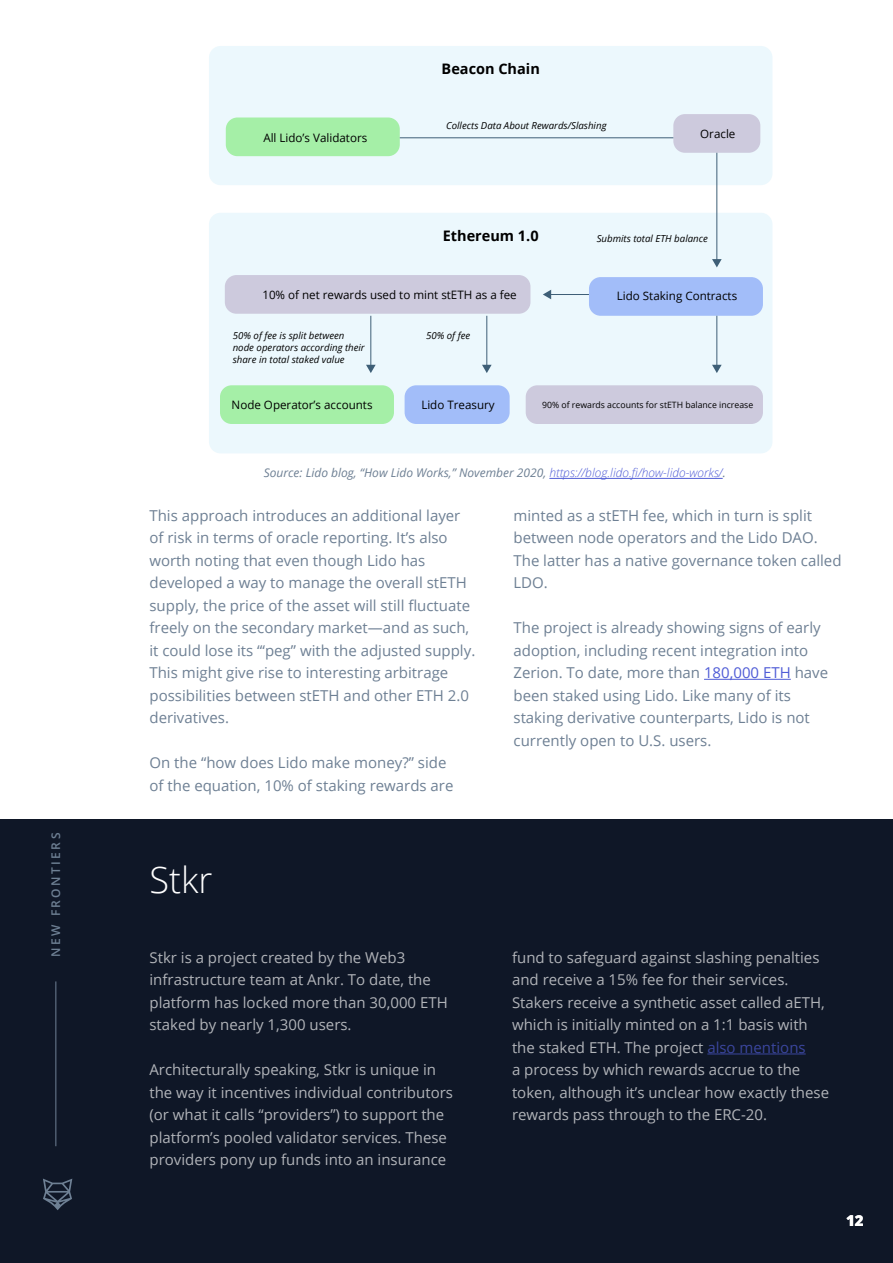
<style>
.page{position:relative;width:893px;height:1263px;background:#fff}
.page>*{position:absolute;margin:0;border:0;box-sizing:border-box;transform-origin:0 0}
.t1{font:300 36px "Open Sans";color:#fff}
.t2{font:15px/22.5px "Open Sans";color:#6e8094}
.t3{font:15px/22.5px "Open Sans";color:#fff}
.t4{font:800 15px "Open Sans";color:#fff}
.t5{font:700 14.55px "Open Sans";color:#000}
.t6{font:italic 12px "Open Sans";color:#6e8094}
.t7{font:600 12px "Open Sans";letter-spacing:.2em;color:#6e8094}
.t8{font:11.55px "Open Sans";color:#000}
.t9{font:italic 9.6px/11.6px "Open Sans";color:#000}
.t10{font:8.7px "Open Sans";color:#000}
.s1{font-weight:300;color:#4f5cd6}
.s2{color:#4f5cd6}
</style>
<div class="page">
<div style="left:0;top:820px;width:893px;height:443px;background:#0f1727"></div>
<hr style="left:707px;top:1053px;width:99px;height:1px;background:#4f5cd6">
<hr style="left:55px;top:981px;width:1px;height:165px;background:#6e8094">
<svg style="left:43px;top:1178px;width:29px;height:32px"></svg>
<div style="left:209px;top:46px;width:563px;height:139px;background:#ecf8fd;border-radius:12px"></div>
<div style="left:209px;top:213px;width:563px;height:240px;background:#ecf8fd;border-radius:12px"></div>
<div style="left:226px;top:117px;width:174px;height:39px;background:#a5efa7;border-radius:12px"></div>
<div style="left:673px;top:114px;width:87px;height:39px;background:#cdcadd;border-radius:12px"></div>
<hr style="left:400px;top:137px;width:273px;height:1px;background:#3e5f77">
<hr style="left:716px;top:153px;width:1px;height:107px;background:#3e5f77">
<svg style="left:712px;top:259px;width:10px;height:8px"></svg>
<div style="left:589px;top:277px;width:174px;height:39px;background:#a2bdf9;border-radius:12px"></div>
<hr style="left:550px;top:294px;width:39px;height:1px;background:#3e5f77">
<svg style="left:543px;top:290px;width:8px;height:9px"></svg>
<div style="left:225px;top:275px;width:305px;height:39px;background:#cdcadd;border-radius:12px"></div>
<div style="left:526px;top:385px;width:237px;height:39px;background:#cdcadd;border-radius:12px"></div>
<div style="left:405px;top:385px;width:105px;height:39px;background:#a2bdf9;border-radius:12px"></div>
<div style="left:220px;top:385px;width:174px;height:39px;background:#a5efa7;border-radius:12px"></div>
<hr style="left:716px;top:316px;width:1px;height:50px;background:#3e5f77">
<svg style="left:712px;top:365px;width:10px;height:8px"></svg>
<hr style="left:486px;top:316px;width:1px;height:50px;background:#3e5f77">
<svg style="left:482px;top:365px;width:10px;height:8px"></svg>
<hr style="left:370px;top:316px;width:1px;height:50px;background:#3e5f77">
<svg style="left:366px;top:365px;width:10px;height:8px"></svg>
<hr style="left:704px;top:679px;width:87px;height:1px;background:#4f5cd6">
<hr style="left:549px;top:478px;width:174px;height:1px;background:#4f5cd6">
<p class="t7" style="left:48px;top:956px;width:125px;rotate:-90deg">NEW FRONTIERS</p>
<p class="t5" style="left:442px;top:59px;width:100px">Beacon Chain</p>
<p class="t9" style="left:446px;top:120px;width:162px">Collects Data About Rewards/Slashing</p>
<p class="t8" style="left:263px;top:130px;width:105px">All Lido’s Validators</p>
<p class="t8" style="left:700px;top:126px;width:37px">Oracle</p>
<p class="t5" style="left:443px;top:226px;width:97px">Ethereum 1.0</p>
<p class="t9" style="left:597px;top:233px;width:113px">Submits total ETH balance</p>
<p class="t8" style="left:262px;top:287px;width:256px">10% of net rewards used to mint stETH as a fee</p>
<p class="t8" style="left:617px;top:288px;width:122px">Lido Staking Contracts</p>
<p class="t9" style="left:233px;top:330px;width:134px">50% of fee is split between node operators according their share in total staked value</p>
<p class="t9" style="left:426px;top:330px;width:46px">50% of fee</p>
<p class="t8" style="left:232px;top:397px;width:142px">Node Operator’s accounts</p>
<p class="t8" style="left:421px;top:397px;width:75px">Lido Treasury</p>
<p class="t10" style="left:542px;top:399px;width:213px">90% of rewards accounts for stETH balance increase</p>
<p class="t6" style="left:264px;top:465px;width:463px">Source: Lido blog, “How Lido Works,” November 2020, <span class="s1">https://blog.lido.fi/how-lido-works/</span>.</p>
<p class="t2" style="left:149px;top:504px;width:327px">This approach introduces an additional layer of risk in terms of oracle reporting. It’s also worth noting that even though Lido has developed a way to manage the overall stETH supply, the price of the asset will still fluctuate freely on the secondary market—and as such, it could lose its “‘peg” with the adjusted supply.<br>This might give rise to interesting arbitrage possibilities between stETH and other ETH 2.0 derivatives.</p>
<p class="t2" style="left:149px;top:751px;width:305px">On the “how does Lido make money?” side of the equation, 10% of staking rewards are</p>
<h1 class="t1" style="left:149px;top:855px;width:65px">Stkr</h1>
<p class="t3" style="left:149px;top:946px;width:300px">Stkr is a project created by the Web3 infrastructure team at Ankr. To date, the platform has locked more than 30,000 ETH staked by nearly 1,300 users.</p>
<p class="t3" style="left:149px;top:1058px;width:305px">Architecturally speaking, Stkr is unique in the way it incentives individual contributors (or what it calls “providers”) to support the platform’s pooled validator services. These providers pony up funds into an insurance</p>
<p class="t2" style="left:513px;top:504px;width:330px">minted as a stETH fee, which in turn is split between node operators and the Lido DAO.<br>The latter has a native governance token called LDO.</p>
<p class="t2" style="left:513px;top:616px;width:316px">The project is already showing signs of early adoption, including recent integration into Zerion. To date, more than <span class="s2">180,000 ETH</span> have been staked using Lido. Like many of its staking derivative counterparts, Lido is not currently open to U.S. users.</p>
<p class="t3" style="left:512px;top:946px;width:319px">fund to safeguard against slashing penalties and receive a 15% fee for their services.<br>Stakers receive a synthetic asset called aETH, which is initially minted on a 1:1 basis with the staked ETH. The project <span class="s2">also mentions<br></span>a process by which rewards accrue to the token, although it’s unclear how exactly these rewards pass through to the ERC-20.</p>
<p class="t4" style="left:846px;top:1209px;width:19px">12</p>
</div>
